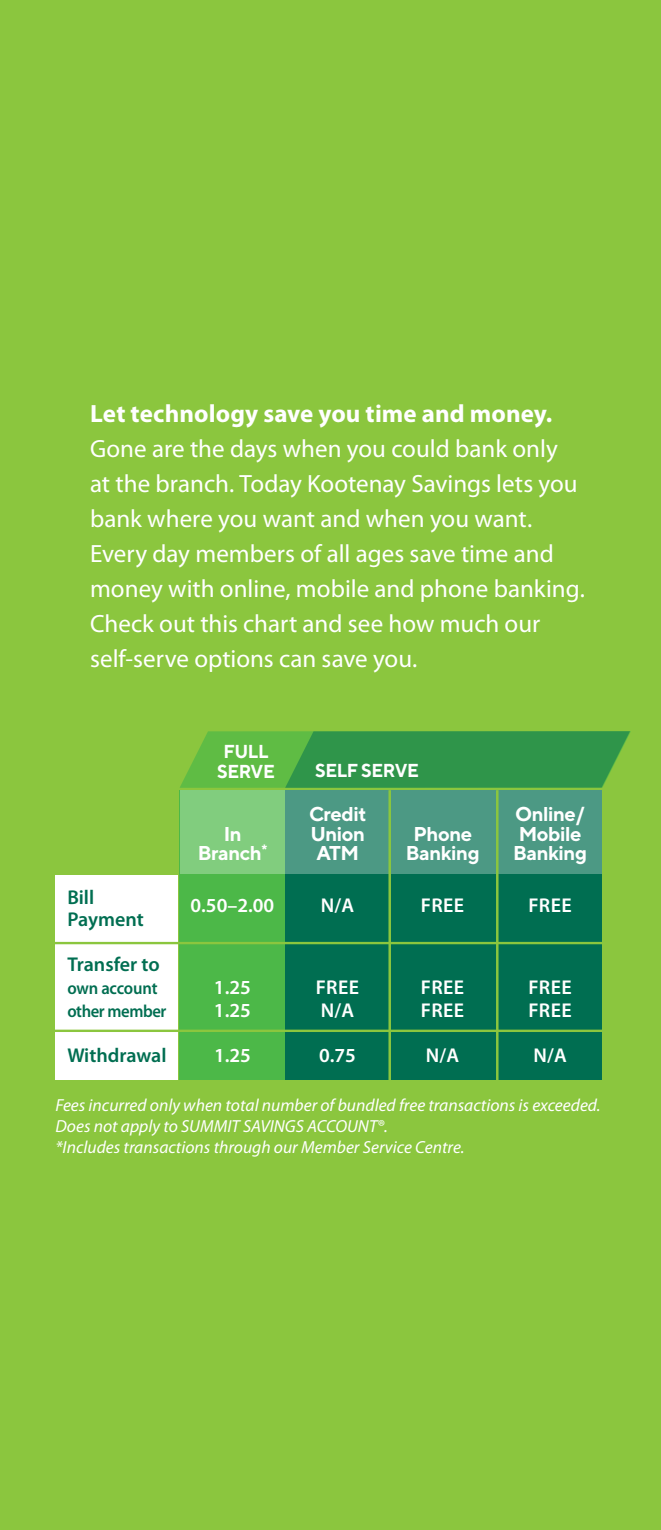
<style>
.page{position:relative;width:661px;height:1530px;background:#8bc63e}
.page>*{position:absolute;margin:0;border:0;box-sizing:border-box;transform-origin:0 0}
.t1{font:25px/35px "Myriad Pro";color:#fff}
.t2{font:700 25px "Myriad Pro";letter-spacing:.005em;color:#fff}
.t3{font:600 20px "Myriad Pro";letter-spacing:.02em;color:#fff}
.t4{font:700 20px "TT Norms";letter-spacing:-.025em;color:#fff}
.t5{font:600 20px "Myriad Pro";color:#006e51}
.t6{font:700 18.75px/19.5px "TT Norms";letter-spacing:-.025em;color:#fff;text-align:center;scale:.95 1}
.t7{font:italic 17.5px/21px "Myriad Pro";color:#fff}
.t8{font:600 17.5px "Myriad Pro";letter-spacing:-.025em;color:#006e51;scale:.95 1}
</style>
<div class="page">
<div style="left:180px;top:790px;width:105px;height:289px;background:#4cb848"></div>
<div style="left:285px;top:790px;width:316px;height:289px;background:#006e51"></div>
<div style="left:55px;top:875px;width:122px;height:204px;background:#fff"></div>
<hr style="left:52px;top:942px;width:557px;height:2px;background:#8bc63e">
<svg style="left:180px;top:790px;width:421px;height:83px;background:#5aa782"></svg>
<hr style="left:52px;top:1030px;width:560px;height:2px;background:#8bc63e">
<svg style="left:180px;top:731px;width:451px;height:57px;background:#40a147"></svg>
<hr style="left:388px;top:790px;width:3px;height:315px;background:#8bc63e">
<hr style="left:496px;top:790px;width:2px;height:315px;background:#8bc63e">
<p class="t2" style="left:90px;top:397px;width:464px">Let technology save you time and money.</p>
<p class="t1" style="left:90px;top:431px;width:496px">Gone are the days when you could bank only<br>at the branch. Today Kootenay Savings lets you bank where you want and when you want.<br>Every day members of all ages save time and money with online, mobile and phone banking.<br>Check out this chart and see how much our self-serve options can save you.</p>
<p class="t6" style="left:217px;top:741px;width:62px">FULL<br>SERVE</p>
<p class="t6" style="left:315px;top:760px;width:111px">SELF SERVE</p>
<p class="t4" style="left:309px;top:802px;width:59px">Credit</p>
<p class="t4" style="left:515px;top:802px;width:72px">Online/</p>
<p class="t4" style="left:224px;top:821px;width:20px">In</p>
<p class="t4" style="left:310px;top:821px;width:56px">Union</p>
<p class="t4" style="left:413px;top:821px;width:60px">Phone</p>
<p class="t4" style="left:518px;top:821px;width:64px">Mobile</p>
<p class="t4" style="left:198px;top:841px;width:71px">Branch<sup>*</sup></p>
<p class="t4" style="left:316px;top:841px;width:44px">ATM</p>
<p class="t4" style="left:406px;top:841px;width:75px">Banking</p>
<p class="t4" style="left:513px;top:841px;width:75px">Banking</p>
<p class="t5" style="left:67px;top:884px;width:28px">Bill</p>
<p class="t3" style="left:190px;top:893px;width:85px">0.50–2.00</p>
<p class="t3" style="left:320px;top:893px;width:35px">N/A</p>
<p class="t3" style="left:421px;top:893px;width:45px">FREE</p>
<p class="t3" style="left:528px;top:893px;width:45px">FREE</p>
<p class="t5" style="left:67px;top:906px;width:78px">Payment</p>
<p class="t5" style="left:67px;top:951px;width:94px">Transfer to</p>
<p class="t8" style="left:67px;top:977px;width:96px">own account</p>
<p class="t3" style="left:214px;top:974px;width:38px">1.25</p>
<p class="t3" style="left:316px;top:974px;width:45px">FREE</p>
<p class="t3" style="left:421px;top:974px;width:45px">FREE</p>
<p class="t3" style="left:528px;top:974px;width:45px">FREE</p>
<p class="t8" style="left:67px;top:1000px;width:106px">other member</p>
<p class="t3" style="left:214px;top:997px;width:38px">1.25</p>
<p class="t3" style="left:321px;top:997px;width:35px">N/A</p>
<p class="t3" style="left:421px;top:997px;width:45px">FREE</p>
<p class="t3" style="left:528px;top:997px;width:45px">FREE</p>
<p class="t5" style="left:67px;top:1042px;width:101px">Withdrawal</p>
<p class="t3" style="left:214px;top:1042px;width:38px">1.25</p>
<p class="t3" style="left:319px;top:1042px;width:38px">0.75</p>
<p class="t3" style="left:426px;top:1042px;width:35px">N/A</p>
<p class="t3" style="left:533px;top:1042px;width:35px">N/A</p>
<p class="t7" style="left:55px;top:1095px;width:546px">Fees incurred only when total number of bundled free transactions is exceeded.<br>Does not apply to SUMMIT SAVINGS ACCOUNT®.<br>*Includes transactions through our Member Service Centre.</p>
</div>
